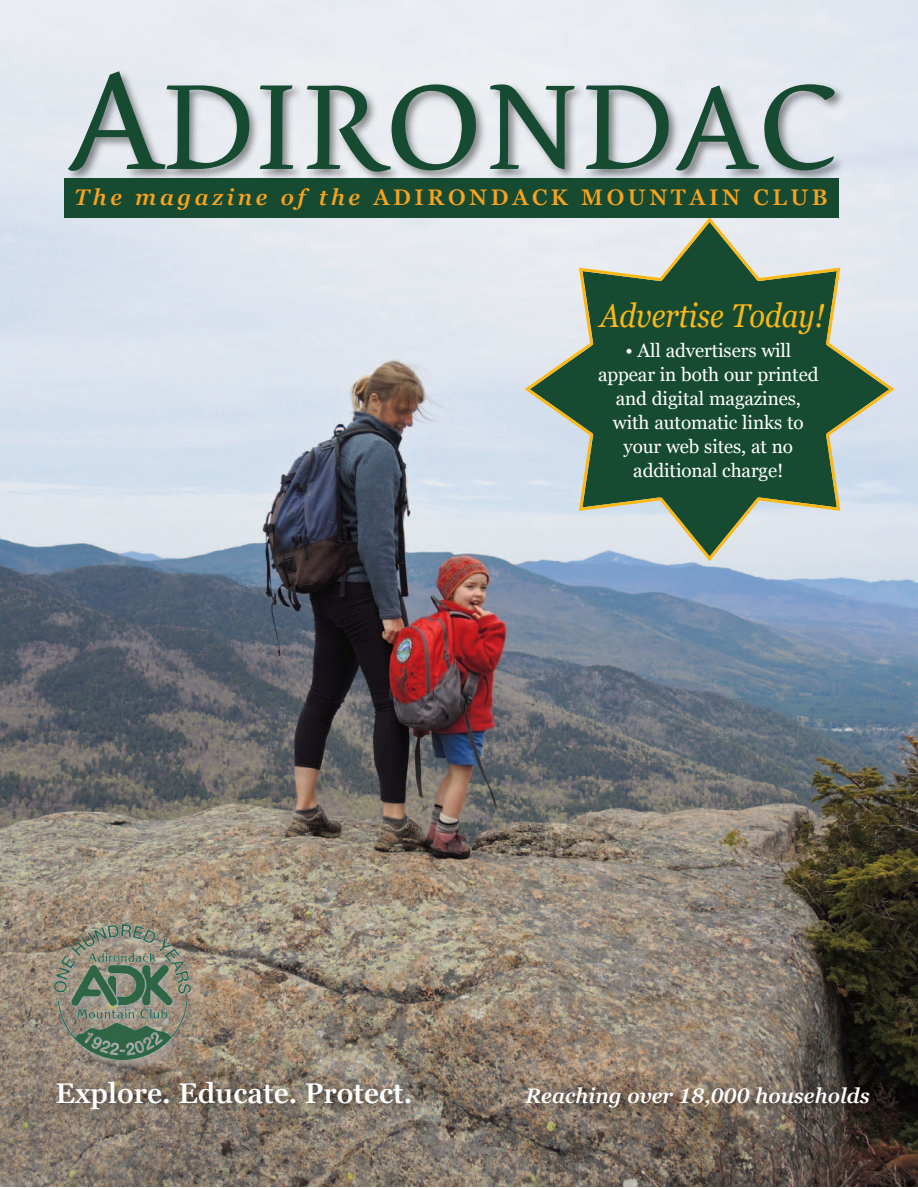
<style>
.page{position:relative;width:918px;height:1188px;background:#fff}
.page>*{position:absolute;margin:0;border:0;box-sizing:border-box;transform-origin:0 0}
.t1{font:156px "Pollen";color:#164b32}
.t2{font:133.5px "Pollen";color:#164b32}
.t3{font:italic 33px "Georgia Pro";color:#fcb814;scale:.88 1}
.t4{font:600 28.5px "Georgia Pro";color:#fff}
.t5{font:600 22.5px "Georgia Pro";letter-spacing:.16em;color:#f9a21c}
.t6{font:italic 600 22.5px "Georgia Pro";letter-spacing:.16em;color:#f9a21c}
.t7{font:italic 600 21px "Georgia Pro";color:#fff}
.t8{font:18.9px "Georgia Pro W01";letter-spacing:-.005em;color:#fff}
</style>
<div class="page">
<img style="left:0;top:1px;width:918px;height:1185px">
<svg style="left:525px;top:255px;width:370px;height:306px"></svg>
<img style="left:47px;top:913px;width:196px;height:159px">
<img style="left:54px;top:925px;width:137px;height:135px">
<img style="left:46px;top:1072px;width:872px;height:91px">
<img style="left:0;top:33px;width:918px;height:222px">
<p class="t1" style="left:68px;top:24px;width:99px">A</p>
<p class="t6" style="left:75px;top:184px;width:287px">The magazine of the</p>
<p class="t2" style="left:161px;top:45px;width:680px">DIRONDAC</p>
<p class="t5" style="left:374px;top:184px;width:456px">ADIRONDACK MOUNTAIN CLUB</p>
<p class="t3" style="left:600px;top:297px;width:256px">Advertise Today!</p>
<p class="t8" style="left:625px;top:340px;width:167px">• All advertisers will</p>
<p class="t8" style="left:598px;top:364px;width:222px">appear in both our printed</p>
<p class="t8" style="left:616px;top:388px;width:187px">and digital magazines,</p>
<p class="t8" style="left:613px;top:412px;width:192px">with automatic links to</p>
<p class="t8" style="left:623px;top:436px;width:171px">your web sites, at no</p>
<p class="t8" style="left:633px;top:460px;width:152px">additional charge!</p>
<p class="t4" style="left:56px;top:1077px;width:358px">Explore. Educate. Protect.</p>
<p class="t7" style="left:526px;top:1084px;width:346px">Reaching over 18,000 households</p>
</div>
